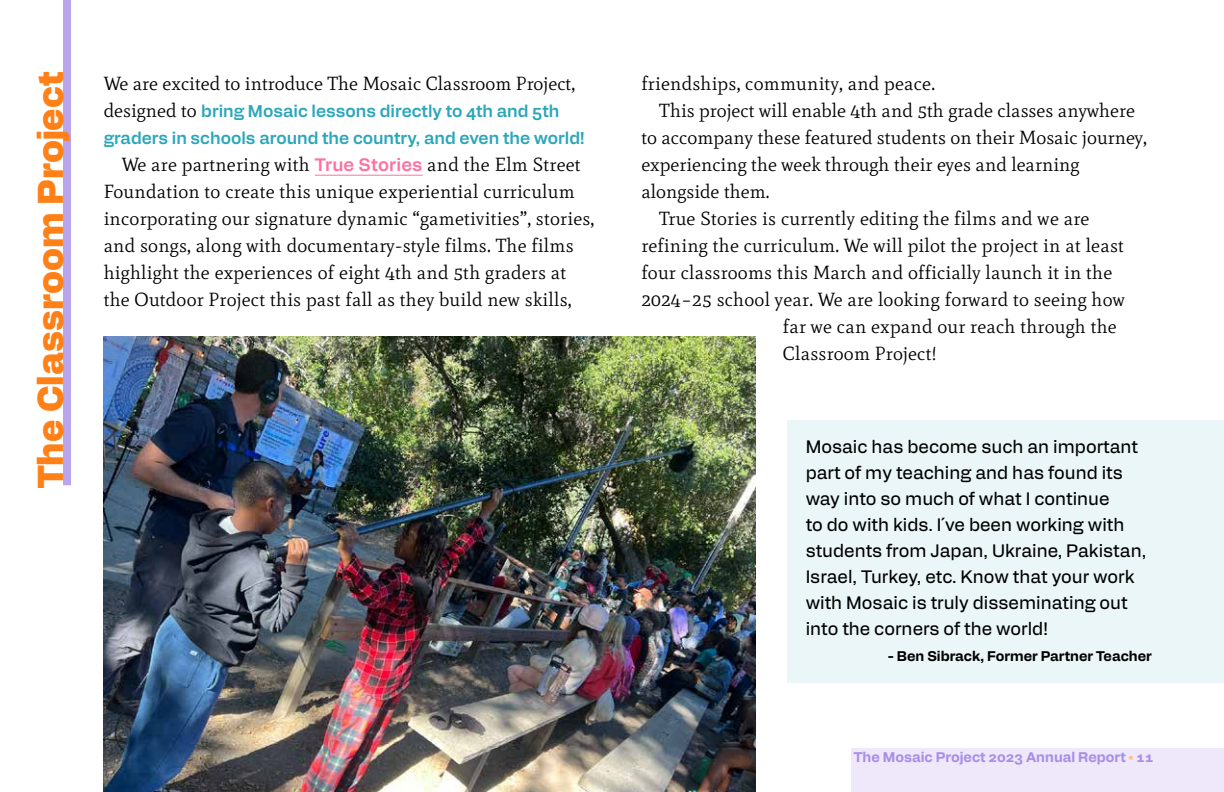
<style>
.page{position:relative;width:1224px;height:792px;background:#fff}
.page>*{position:absolute;margin:0;border:0;box-sizing:border-box;transform-origin:0 0}
.t1{font:900 36px "Alfabet";color:#ff8017}
.t2{font:19px/27px "Mate";letter-spacing:.01em;color:#000}
.t3{font:18px/26px "Alfabet";color:#000}
.t4{font:600 17px/27px "Alfabet";color:#2ba6ba}
.t5{font:700 14px "Alfabet";color:#a88ee6}
.t6{font:700 14px "Alfabet";color:#000}
.s1{font-family:"Mate";font-weight:400;font-size:19px;color:#000}
.s2{font-family:"Alfabet";font-weight:600;font-size:18px;color:#ff70a0}
.s3{font-weight:900;font-size:12px;color:#ffbf8b}
</style>
<div class="page">
<div style="left:851px;top:749px;width:373px;height:43px;background:#eee8fa"></div>
<div style="left:63px;top:0;width:8px;height:485px;background:#baa4eb"></div>
<hr style="left:315px;top:175px;width:108px;height:1px;background:#ff70a0">
<img style="left:104px;top:337px;width:652px;height:455px">
<div style="left:788px;top:420px;width:436px;height:263px;background:#eaf6f8"></div>
<h1 class="t1" style="left:24px;top:488px;width:417px;rotate:-90deg">The Classroom Project</h1>
<p class="t2" style="left:104px;top:70px;width:473px">We are excited to introduce The Mosaic Classroom Project,</p>
<p class="t4" style="left:104px;top:96px;width:482px"><span class="s1">designed to</span> bring Mosaic lessons directly to 4th and 5th graders in schools around the country, and even the world!</p>
<p class="t2" style="left:104px;top:151px;width:492px;text-indent:18px">We are partnering with <span class="s2">True Stories</span> and the Elm Street Foundation to create this unique experiential curriculum incorporating our signature dynamic “gametivities”, stories, and songs, along with documentary-style films. The films highlight the experiences of eight 4th and 5th graders at the Outdoor Project this past fall as they build new skills,</p>
<p class="t2" style="left:641px;top:70px;width:295px">friendships, community, and peace.</p>
<p class="t2" style="left:659px;top:97px;width:477px">This project will enable 4th and 5th grade classes anywhere</p>
<p class="t2" style="left:641px;top:124px;width:507px">to accompany these featured students on their Mosaic journey,</p>
<p class="t2" style="left:641px;top:151px;width:440px">experiencing the week through their eyes and learning</p>
<p class="t2" style="left:641px;top:178px;width:130px">alongside them.</p>
<p class="t2" style="left:659px;top:205px;width:432px">True Stories is currently editing the films and we are</p>
<p class="t2" style="left:641px;top:232px;width:484px">refining the curriculum. We will pilot the project in at least</p>
<p class="t2" style="left:641px;top:259px;width:472px">four classrooms this March and officially launch it in the</p>
<p class="t2" style="left:641px;top:286px;width:485px">2024–25 school year. We are looking forward to seeing how</p>
<p class="t2" style="left:783px;top:313px;width:336px">far we can expand our reach through the</p>
<p class="t2" style="left:783px;top:340px;width:155px">Classroom Project!</p>
<p class="t3" style="left:806px;top:432px;width:342px">Mosaic has become such an important part of my teaching and has found its way into so much of what I continue<br>to do with kids. I´ve been working with students from Japan, Ukraine, Pakistan, Israel, Turkey, etc. Know that your work with Mosaic is truly disseminating out into the corners of the world!</p>
<p class="t6" style="left:888px;top:646px;width:265px">- Ben Sibrack, Former Partner Teacher</p>
<p class="t5" style="left:854px;top:747px;width:301px">The Mosaic Project 2023 Annual Report <span class="s3">•</span> 11</p>
</div>
